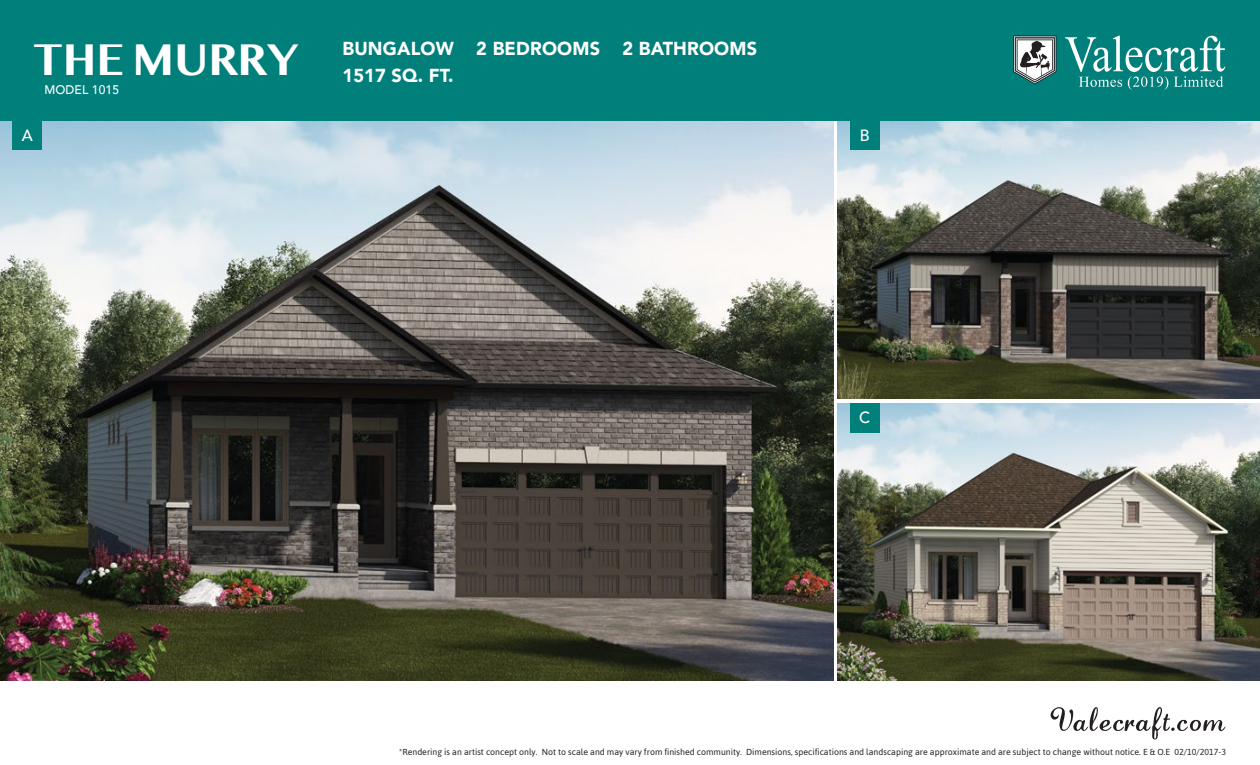
<style>
.page{position:relative;width:1260px;height:765px;background:#fff}
.page>*{position:absolute;margin:0;border:0;box-sizing:border-box;transform-origin:0 0}
.t1{font:700 46.25px "Myanmar MN";color:#fff;scale:.96 1}
.t2{font:900 18.75px/26.2px "Avenir";letter-spacing:.01em;color:#fff;scale:.96 1}
.t3{font:500 16.25px "Avenir";color:#fff;scale:.96 1}
.t4{font:500 12.5px "Avenir";letter-spacing:.01em;color:#fff;scale:.96 1}
.t5{font:8.75px "Asap";color:#231f20}
</style>
<div class="page">
<img style="left:838px;top:121px;width:422px;height:278px">
<img style="left:0;top:121px;width:833px;height:560px">
<div style="left:0;top:0;width:1260px;height:121px;background:#007f7b"></div>
<svg style="left:1051px;top:707px;width:174px;height:33px"></svg>
<img style="left:838px;top:403px;width:422px;height:278px">
<div style="left:850px;top:116px;width:29px;height:34px;background:#007f7b"></div>
<div style="left:12px;top:116px;width:30px;height:34px;background:#007f7b"></div>
<div style="left:850px;top:403px;width:29px;height:29px;background:#007f7b"></div>
<svg style="left:1013px;top:36px;width:43px;height:48px;background:#8d9d9d"></svg>
<svg style="left:1065px;top:36px;width:160px;height:54px"></svg>
<h1 class="t1" style="left:33px;top:32px;width:278px">THE MURRY</h1>
<h3 class="t4" style="left:44px;top:79px;width:79px">MODEL 1015</h3>
<h2 class="t2" style="left:342px;top:35px;width:434px">BUNGALOW 2 BEDROOMS 2 BATHROOMS<br>1517 SQ. FT.</h2>
<h3 class="t3" style="left:22px;top:121px;width:13px">A</h3>
<h3 class="t3" style="left:860px;top:121px;width:12px">B</h3>
<h3 class="t3" style="left:859px;top:404px;width:13px">C</h3>
<p class="t5" style="left:399px;top:746px;width:828px">*Rendering is an artist concept only. Not to scale and may vary from finished community. Dimensions, specifications and landscaping are approximate and are subject to change without notice. E &amp; O.E 02/10/2017-3</p>
</div>
